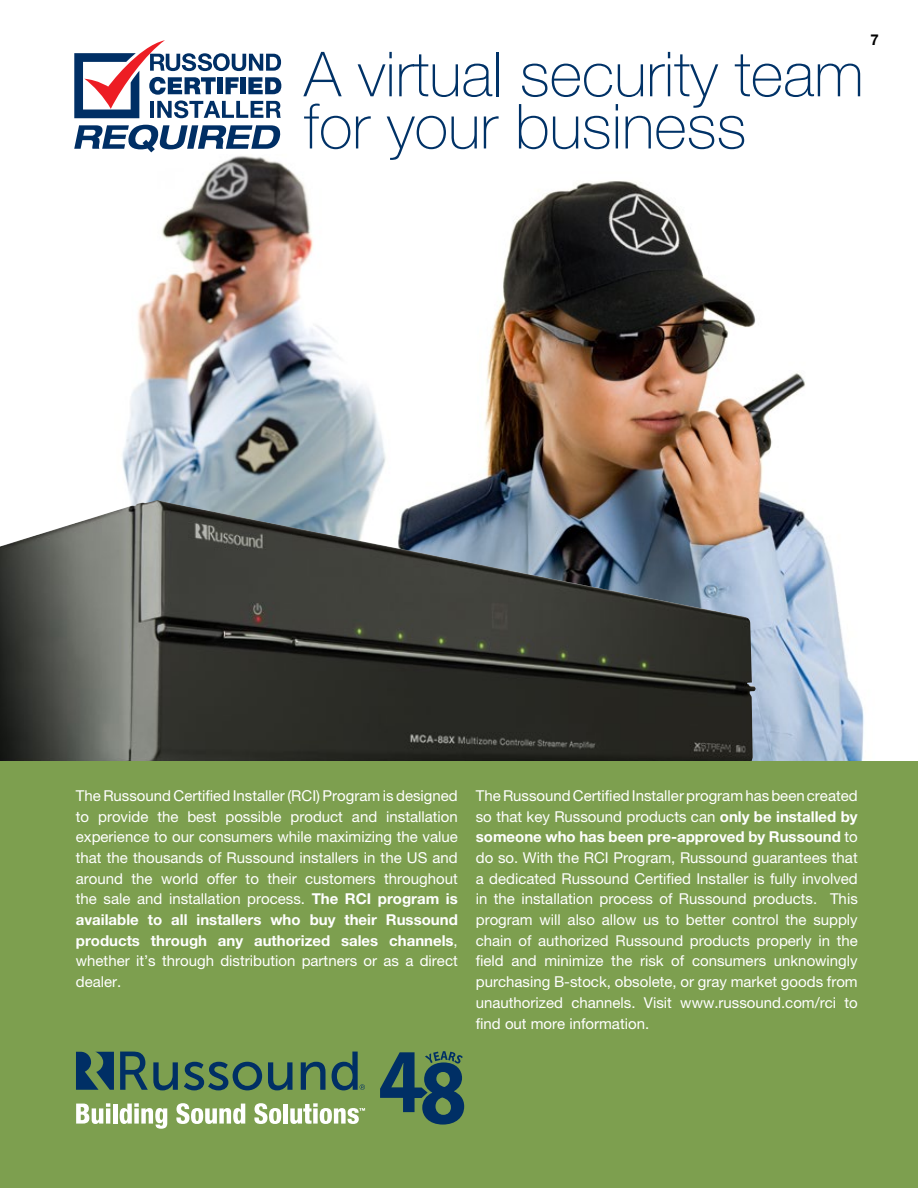
<style>
.page{position:relative;width:918px;height:1188px;background:#fff}
.page>*{position:absolute;margin:0;border:0;box-sizing:border-box;transform-origin:0 0}
.t1{font:100 62.25px/52.2px "Helvetica Neue LT Pro";color:#003267}
.t2{font:15px/20.7px "Helvetica Neue LT Pro";color:#fff;text-align:justify}
.t3{font:700 15px "Helvetica Neue LT Pro";color:#000}
.s1{font-weight:700}
</style>
<div class="page">
<img style="left:122px;top:152px;width:770px;height:610px">
<img style="left:0;top:500px;width:757px;height:262px">
<div style="left:0;top:762px;width:918px;height:426px;background:#7d9f4f"></div>
<svg style="left:76px;top:1052px;width:38px;height:38px"></svg>
<svg style="left:120px;top:1052px;width:58px;height:38px"></svg>
<svg style="left:184px;top:1062px;width:78px;height:28px"></svg>
<svg style="left:268px;top:1062px;width:25px;height:28px"></svg>
<svg style="left:301px;top:1062px;width:25px;height:28px"></svg>
<svg style="left:332px;top:1052px;width:33px;height:38px"></svg>
<svg style="left:76px;top:1103px;width:34px;height:21px"></svg>
<hr style="left:113px;top:1104px;width:4px;height:20px;background:#fff">
<svg style="left:120px;top:1103px;width:47px;height:26px"></svg>
<svg style="left:176px;top:1103px;width:69px;height:21px"></svg>
<svg style="left:254px;top:1103px;width:27px;height:21px"></svg>
<div style="left:283px;top:1104px;width:5px;height:20px;background:#fff"></div>
<svg style="left:290px;top:1103px;width:75px;height:21px"></svg>
<svg style="left:380px;top:1051px;width:84px;height:74px"></svg>
<svg style="left:74px;top:125px;width:207px;height:27px"></svg>
<svg style="left:74px;top:40px;width:207px;height:78px"></svg>
<h1 class="t1" style="left:304px;top:48px;width:561px">A virtual security team for your business</h1>
<p class="t3" style="left:871px;top:31px;width:10px">7</p>
<p class="t2" style="left:76px;top:785px;width:383px">The Russound Certified Installer (RCI) Program is designed to provide the best possible product and installation experience to our consumers while maximizing the value that the thousands of Russound installers in the US and around the world offer to their customers throughout the sale and installation process. <span class="s1">The RCI program is available to all installers who buy their Russound products through any authorized sales channels</span>, whether it’s through distribution partners or as a direct dealer.</p>
<p class="t2" style="left:476px;top:785px;width:384px">The Russound Certified Installer program has been created so that key Russound products can <span class="s1">only be installed by someone who has been pre-approved by Russound</span> to do so. With the RCI Program, Russound guarantees that a dedicated Russound Certified Installer is fully involved in the installation process of Russound products. This program will also allow us to better control the supply chain of authorized Russound products properly in the field and minimize the risk of consumers unknowingly purchasing B-stock, obsolete, or gray market goods from unauthorized channels. Visit www.russound.com/rci to find out more information.</p>
</div>
